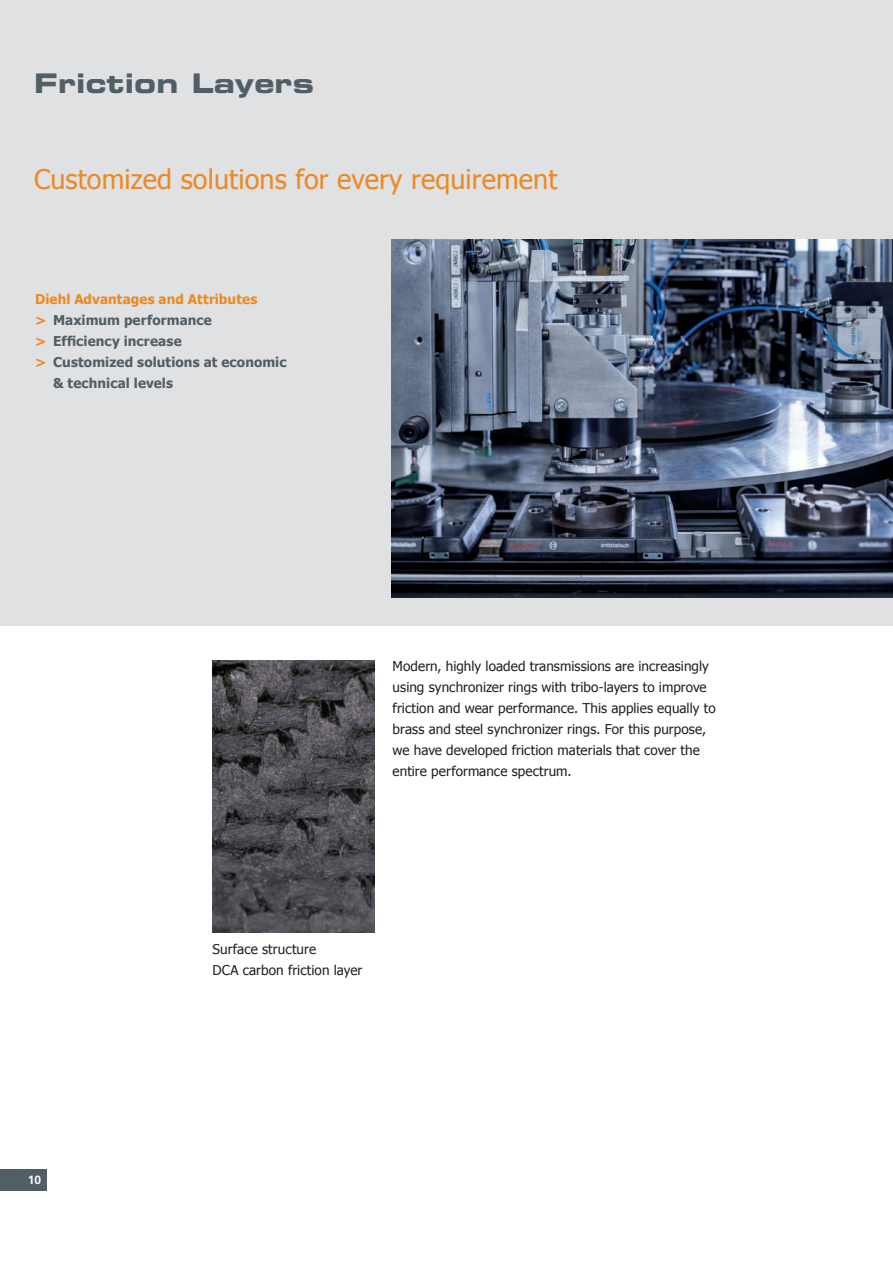
<style>
.page{position:relative;width:893px;height:1263px;background:#fff}
.page>*{position:absolute;margin:0;border:0;box-sizing:border-box;transform-origin:0 0}
.t1{font:27px "Tahoma";letter-spacing:.005em;color:#ec8922}
.t2{font:27px "Eurostile Bold Extended Two";letter-spacing:.005em;color:#525e65}
.t3{font:13.5px/21px "Tahoma";letter-spacing:.005em;color:#231f20}
.t4{font:700 13.5px "Tahoma";letter-spacing:.005em;color:#525e65}
.t5{font:700 13.5px "Tahoma";letter-spacing:.005em;color:#ec8922}
.t6{font:700 12px "Frutiger";color:#fff}
.s1{color:#ec8922}
</style>
<div class="page">
<div style="left:0;top:0;width:893px;height:625px;background:#e0e1e3"></div>
<img style="left:213px;top:660px;width:161px;height:273px">
<img style="left:392px;top:239px;width:501px;height:358px">
<div style="left:0;top:1169px;width:47px;height:22px;background:#525e65"></div>
<h1 class="t2" style="left:34px;top:65px;width:282px">Friction Layers</h1>
<h1 class="t1" style="left:34px;top:162px;width:525px">Customized solutions for every requirement</h1>
<p class="t5" style="left:35px;top:290px;width:224px">Diehl Advantages and Attributes</p>
<p class="t4" style="left:35px;top:311px;width:178px"><span class="s1">&gt;</span> Maximum performance</p>
<p class="t4" style="left:35px;top:332px;width:148px"><span class="s1">&gt;</span> Efficiency increase</p>
<p class="t4" style="left:35px;top:353px;width:253px"><span class="s1">&gt;</span> Customized solutions at economic</p>
<p class="t4" style="left:53px;top:374px;width:121px">&amp; technical levels</p>
<p class="t6" style="left:28px;top:1172px;width:15px">10</p>
<p class="t3" style="left:393px;top:655px;width:325px">Modern, highly loaded transmissions are increasingly using synchronizer rings with tribo-layers to improve friction and wear performance. This applies equally to brass and steel synchronizer rings. For this purpose, we have developed friction materials that cover the entire performance spectrum.</p>
<p class="t3" style="left:213px;top:938px;width:151px">Surface structure<br>DCA carbon friction layer</p>
</div>
